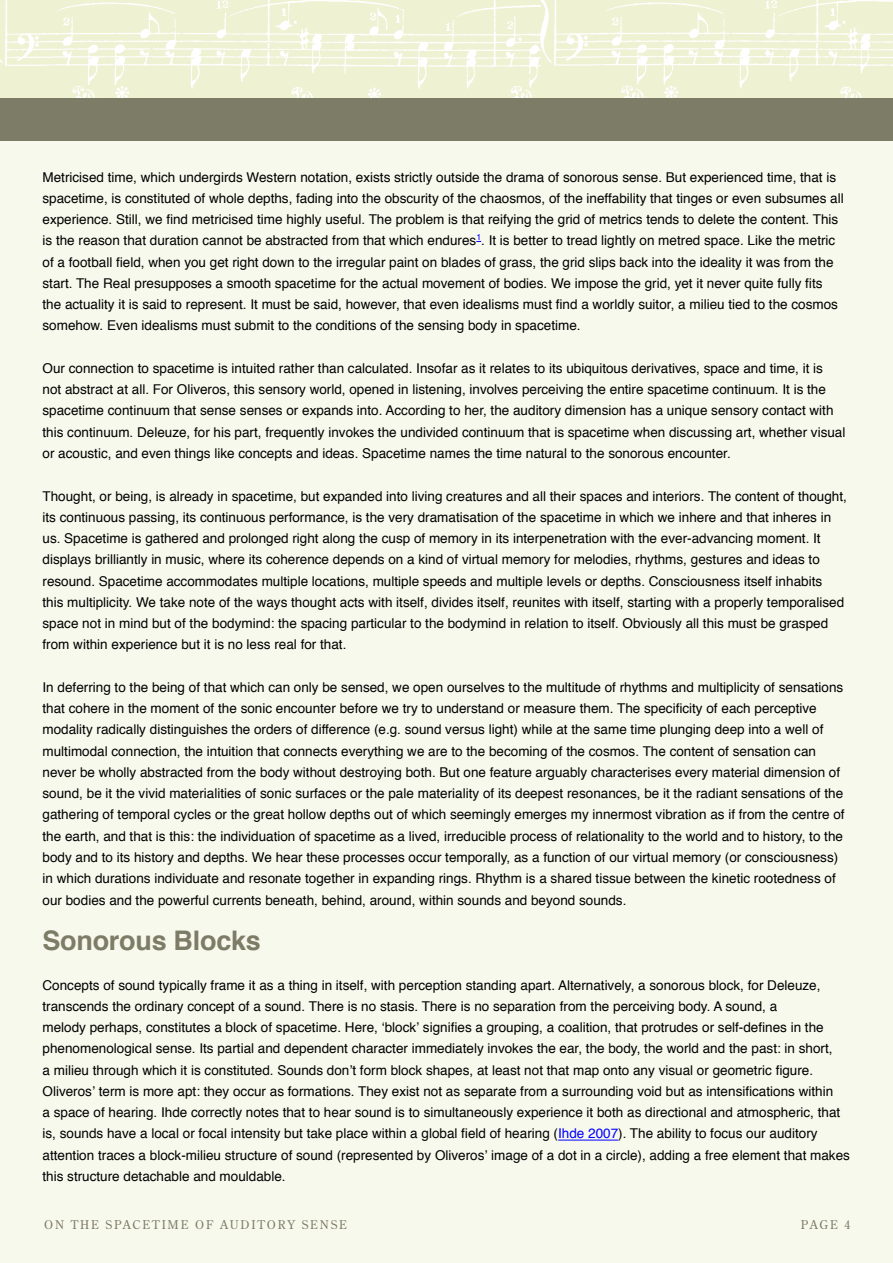
<style>
.page{position:relative;width:893px;height:1263px;background:#f8f9ed}
.page>*{position:absolute;margin:0;border:0;box-sizing:border-box;transform-origin:0 0}
.Sub-Heading_Text{font:700 27px "Helvetica";letter-spacing:-.01em;color:#7d7c67}
.t1{font:13.5px/21.3px "Helvetica";color:#000}
.t2{font:12px "Century Old Style Std";letter-spacing:.15em;color:#7d7c67}
.s1{color:#00f}
</style>
<div class="page">
<img style="left:0;top:0;width:505px;height:98px">
<img style="left:505px;top:0;width:388px;height:98px">
<div style="left:0;top:98px;width:893px;height:43px;background:#7d7c67"></div>
<hr style="left:558px;top:1140px;width:60px;height:1px;background:#00f">
<p class="t1" style="left:43px;top:167px;width:803px">Metricised time, which undergirds Western notation, exists strictly outside the drama of sonorous sense. But experienced time, that is spacetime, is constituted of whole depths, fading into the obscurity of the chaosmos, of the ineffability that tinges or even subsumes all experience. Still, we find metricised time highly useful. The problem is that reifying the grid of metrics tends to delete the content. This is the reason that duration cannot be abstracted from that which endures<sup>1</sup>. It is better to tread lightly on metred space. Like the metric of a football field, when you get right down to the irregular paint on blades of grass, the grid slips back into the ideality it was from the start. The Real presupposes a smooth spacetime for the actual movement of bodies. We impose the grid, yet it never quite fully fits the actuality it is said to represent. It must be said, however, that even idealisms must find a worldly suitor, a milieu tied to the cosmos somehow. Even idealisms must submit to the conditions of the sensing body in spacetime.</p>
<p class="t1" style="left:43px;top:358px;width:804px">Our connection to spacetime is intuited rather than calculated. Insofar as it relates to its ubiquitous derivatives, space and time, it is<br>not abstract at all. For Oliveros, this sensory world, opened in listening, involves perceiving the entire spacetime continuum. It is the spacetime continuum that sense senses or expands into. According to her, the auditory dimension has a unique sensory contact with this continuum. Deleuze, for his part, frequently invokes the undivided continuum that is spacetime when discussing art, whether visual or acoustic, and even things like concepts and ideas. Spacetime names the time natural to the sonorous encounter.</p>
<p class="t1" style="left:43px;top:485px;width:806px">Thought, or being, is already in spacetime, but expanded into living creatures and all their spaces and interiors. The content of thought, its continuous passing, its continuous performance, is the very dramatisation of the spacetime in which we inhere and that inheres in us. Spacetime is gathered and prolonged right along the cusp of memory in its interpenetration with the ever-advancing moment. It displays brilliantly in music, where its coherence depends on a kind of virtual memory for melodies, rhythms, gestures and ideas to resound. Spacetime accommodates multiple locations, multiple speeds and multiple levels or depths. Consciousness itself inhabits<br>this multiplicity. We take note of the ways thought acts with itself, divides itself, reunites with itself, starting with a properly temporalised space not in mind but of the bodymind: the spacing particular to the bodymind in relation to itself. Obviously all this must be grasped from within experience but it is no less real for that.</p>
<p class="t1" style="left:43px;top:677px;width:804px">In deferring to the being of that which can only be sensed, we open ourselves to the multitude of rhythms and multiplicity of sensations that cohere in the moment of the sonic encounter before we try to understand or measure them. The specificity of each perceptive modality radically distinguishes the orders of difference (e.g. sound versus light) while at the same time plunging deep into a well of multimodal connection, the intuition that connects everything we are to the becoming of the cosmos. The content of sensation can never be wholly abstracted from the body without destroying both. But one feature arguably characterises every material dimension of sound, be it the vivid materialities of sonic surfaces or the pale materiality of its deepest resonances, be it the radiant sensations of the gathering of temporal cycles or the great hollow depths out of which seemingly emerges my innermost vibration as if from the centre of the earth, and that is this: the individuation of spacetime as a lived, irreducible process of relationality to the world and to history, to the body and to its history and depths. We hear these processes occur temporally, as a function of our virtual memory (or consciousness) in which durations individuate and resonate together in expanding rings. Rhythm is a shared tissue between the kinetic rootedness of our bodies and the powerful currents beneath, behind, around, within sounds and beyond sounds.</p>
<p class="Sub-Heading_Text" style="left:43px;top:918px;width:220px">Sonorous Blocks</p>
<p class="t1" style="left:43px;top:974px;width:809px">Concepts of sound typically frame it as a thing in itself, with perception standing apart. Alternatively, a sonorous block, for Deleuze, transcends the ordinary concept of a sound. There is no stasis. There is no separation from the perceiving body. A sound, a<br>melody perhaps, constitutes a block of spacetime. Here, ‘block’ signifies a grouping, a coalition, that protrudes or self-defines in the phenomenological sense. Its partial and dependent character immediately invokes the ear, the body, the world and the past: in short,<br>a milieu through which it is constituted. Sounds don’t form block shapes, at least not that map onto any visual or geometric figure.<br>Oliveros’ term is more apt: they occur as formations. They exist not as separate from a surrounding void but as intensifications within<br>a space of hearing. Ihde correctly notes that to hear sound is to simultaneously experience it both as directional and atmospheric, that is, sounds have a local or focal intensity but take place within a global field of hearing (<span class="s1">Ihde 2007</span>). The ability to focus our auditory attention traces a block-milieu structure of sound (represented by Oliveros’ image of a dot in a circle), adding a free element that makes this structure detachable and mouldable.</p>
<p class="t2" style="left:44px;top:1217px;width:305px">ON THE SPACETIME OF AUDITORY SENSE</p>
<p class="t2" style="left:801px;top:1217px;width:51px">PAGE 4</p>
</div>
